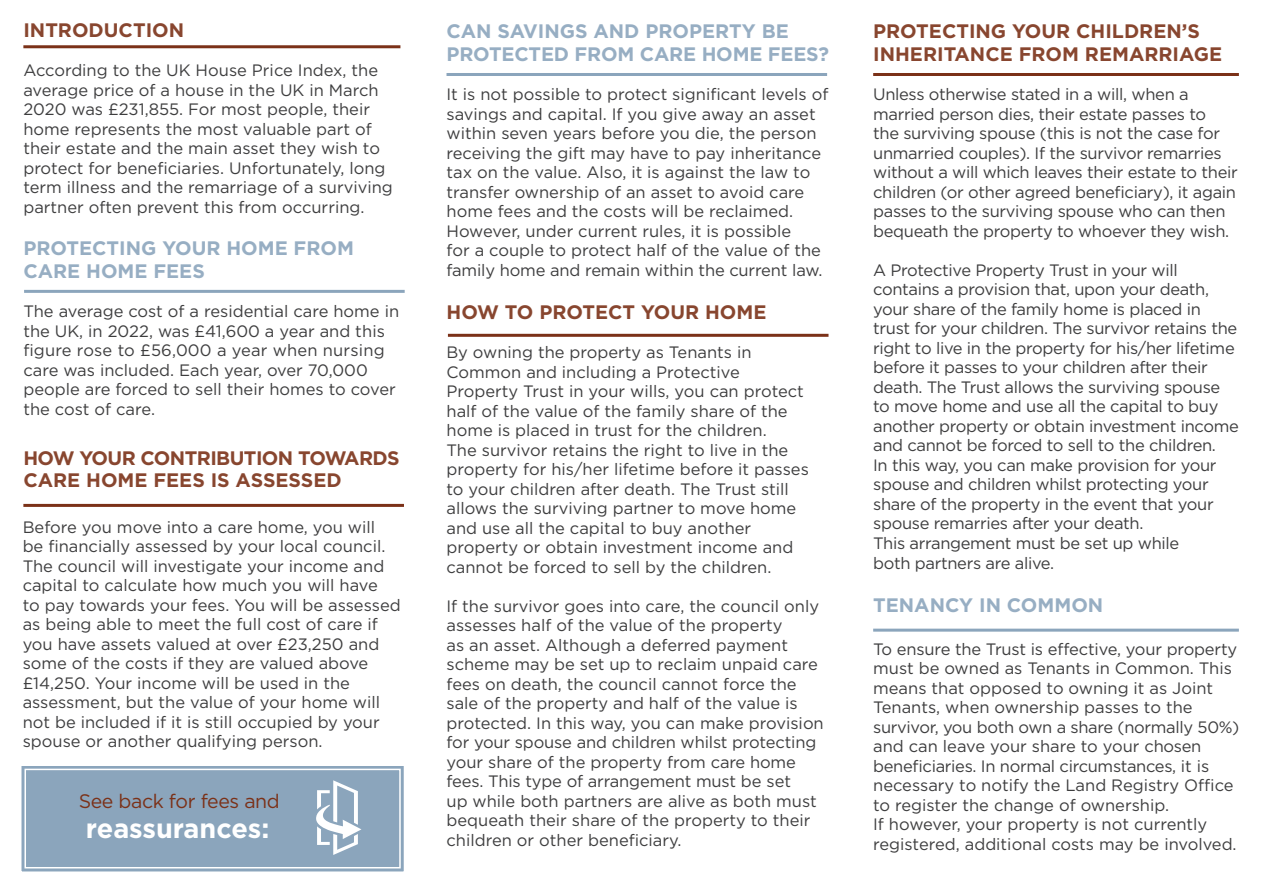
<style>
.page{position:relative;width:1263px;height:893px;background:#fff}
.page>*{position:absolute;margin:0;border:0;box-sizing:border-box;transform-origin:0 0}
.t1{font:700 27px "Gotham";color:#fff}
.t2{font:700 19.5px/22.5px "Gotham";color:#97aec3}
.t3{font:700 19.5px "Gotham";color:#88462f}
.t4{font:700 19.5px/22.5px "Gotham";letter-spacing:-.03em;color:#88462f}
.t5{font:19.5px "Gotham";letter-spacing:-.02em;color:#7b3118}
.t6{font:16.5px/19.5px "Gotham";color:#3e3e3f}
.t7{font:16.5px/19.5px "Gotham";letter-spacing:-.02em;color:#3e3e3f}
</style>
<div class="page">
<div style="left:21px;top:766px;width:383px;height:106px;background:#8ba5bc"></div>
<div style="left:25px;top:769px;width:376px;height:99px;border:2px solid #fff"></div>
<hr style="left:23px;top:45px;width:377px;height:3px;background:#7b3118">
<hr style="left:448px;top:334px;width:380px;height:3px;background:#7b3118">
<hr style="left:873px;top:73px;width:366px;height:3px;background:#7b3118">
<hr style="left:24px;top:290px;width:381px;height:3px;background:#8ba5bc">
<hr style="left:446px;top:73px;width:381px;height:3px;background:#8ba5bc">
<hr style="left:873px;top:629px;width:366px;height:3px;background:#8ba5bc">
<hr style="left:23px;top:504px;width:381px;height:3px;background:#7b3118">
<svg style="left:316px;top:780px;width:45px;height:75px"></svg>
<p class="t3" style="left:23px;top:17px;width:162px">INTRODUCTION</p>
<p class="t6" style="left:23px;top:60px;width:371px">According to the UK House Price Index, the average price of a house in the UK in March 2020 was £231,855. For most people, their home represents the most valuable part of their estate and the main asset they wish to protect for beneficiaries. Unfortunately, long term illness and the remarriage of a surviving partner often prevent this from occurring.</p>
<p class="t2" style="left:23px;top:237px;width:332px">PROTECTING YOUR HOME FROM<br>CARE HOME FEES</p>
<p class="t6" style="left:23px;top:301px;width:377px">The average cost of a residential care home in the UK, in 2022, was £41,600 a year and this figure rose to £56,000 a year when nursing care was included. Each year, over 70,000 people are forced to sell their homes to cover the cost of care.</p>
<p class="t4" style="left:23px;top:446px;width:378px">HOW YOUR CONTRIBUTION TOWARDS<br>CARE HOME FEES IS ASSESSED</p>
<p class="t6" style="left:23px;top:517px;width:354px">Before you move into a care home, you will</p>
<p class="t6" style="left:23px;top:536px;width:364px">be financially assessed by your local council.</p>
<p class="t6" style="left:23px;top:556px;width:363px">The council will investigate your income and capital to calculate how much you will have</p>
<p class="t6" style="left:23px;top:595px;width:380px">to pay towards your fees. You will be assessed as being able to meet the full cost of care if you have assets valued at over £23,250 and some of the costs if they are valued above £14,250. Your income will be used in the assessment, but the value of your home will not be included if it is still occupied by your spouse or another qualifying person.</p>
<p class="t5" style="left:79px;top:789px;width:203px">See back for fees and</p>
<p class="t1" style="left:86px;top:811px;width:185px">reassurances:</p>
<p class="t2" style="left:446px;top:19px;width:384px;line-height:23.4px">CAN SAVINGS AND PROPERTY BE<br>PROTECTED FROM CARE HOME FEES?</p>
<p class="t6" style="left:446px;top:84px;width:383px">It is not possible to protect significant levels of savings and capital. If you give away an asset</p>
<p class="t6" style="left:446px;top:123px;width:372px">within seven years before you die, the person</p>
<p class="t6" style="left:446px;top:143px;width:377px">receiving the gift may have to pay inheritance tax on the value. Also, it is against the law to transfer ownership of an asset to avoid care home fees and the costs will be reclaimed.<br>However, under current rules, it is possible<br>for a couple to protect half of the value of the family home and remain within the current law.</p>
<p class="t3" style="left:446px;top:299px;width:321px">HOW TO PROTECT YOUR HOME</p>
<p class="t6" style="left:446px;top:342px;width:364px">By owning the property as Tenants in Common and including a Protective Property Trust in your wills, you can protect half of the value of the family share of the home is placed in trust for the children.<br>The survivor retains the right to live in the property for his/her lifetime before it passes to your children after death. The Trust still allows the surviving partner to move home and use all the capital to buy another property or obtain investment income and cannot be forced to sell by the children.</p>
<p class="t6" style="left:446px;top:596px;width:379px">If the survivor goes into care, the council only assesses half of the value of the property<br>as an asset. Although a deferred payment scheme may be set up to reclaim unpaid care fees on death, the council cannot force the sale of the property and half of the value is protected. In this way, you can make provision for your spouse and children whilst protecting your share of the property from care home fees. This type of arrangement must be set<br>up while both partners are alive as both must bequeath their share of the property to their children or other beneficiary.</p>
<p class="t3" style="left:873px;top:18px;width:328px">PROTECTING YOUR CHILDREN’S</p>
<p class="t3" style="left:873px;top:41px;width:350px">INHERITANCE FROM REMARRIAGE</p>
<p class="t7" style="left:873px;top:84px;width:366px">Unless otherwise stated in a will, when a married person dies, their estate passes to<br>the surviving spouse (this is not the case for unmarried couples). If the survivor remarries without a will which leaves their estate to their children (or other agreed beneficiary), it again passes to the surviving spouse who can then bequeath the property to whoever they wish.</p>
<p class="t7" style="left:873px;top:260px;width:306px">A Protective Property Trust in your will</p>
<p class="t7" style="left:873px;top:279px;width:367px">contains a provision that, upon your death, your share of the family home is placed in trust for your children. The survivor retains the right to live in the property for his/her lifetime before it passes to your children after their death. The Trust allows the surviving spouse to move home and use all the capital to buy another property or obtain investment income and cannot be forced to sell to the children.</p>
<p class="t7" style="left:873px;top:455px;width:345px">In this way, you can make provision for your</p>
<p class="t7" style="left:873px;top:474px;width:342px">spouse and children whilst protecting your share of the property in the event that your spouse remarries after your death.</p>
<p class="t7" style="left:873px;top:533px;width:308px">This arrangement must be set up while both partners are alive.</p>
<p class="t2" style="left:873px;top:593px;width:232px">TENANCY IN COMMON</p>
<p class="t6" style="left:873px;top:639px;width:368px">To ensure the Trust is effective, your property must be owned as Tenants in Common. This means that opposed to owning it as Joint Tenants, when ownership passes to the survivor, you both own a share (normally 50%) and can leave your share to your chosen beneficiaries. In normal circumstances, it is necessary to notify the Land Registry Office to register the change of ownership.<br>If however, your property is not currently registered, additional costs may be involved.</p>
</div>
